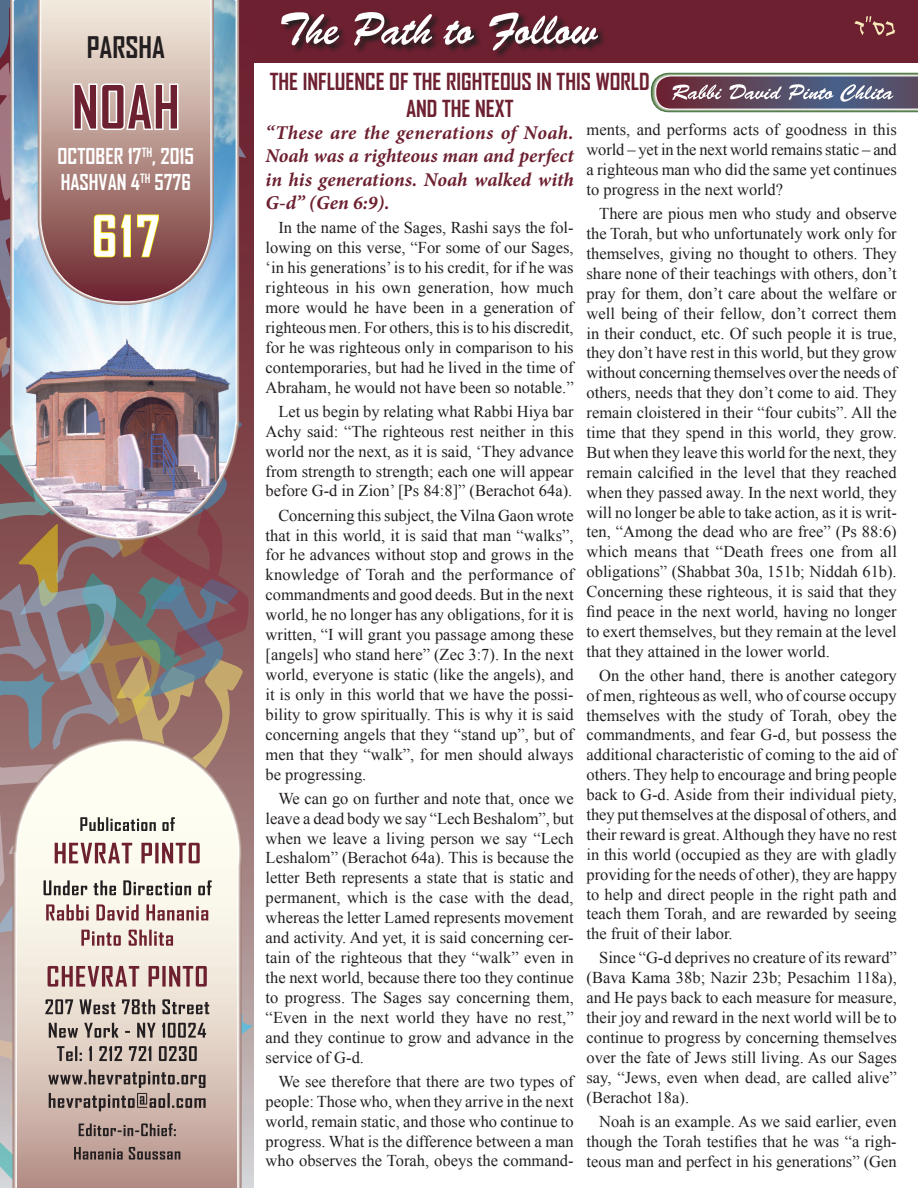
<style>
.page{position:relative;width:918px;height:1188px;background:#fff}
.page>*{position:absolute;margin:0;border:0;box-sizing:border-box;transform-origin:0 0}
.t1{font:700 57px "Agency FB";color:#6d2030}
.t2{font:700 54px "Agency FB";color:#fff}
.t3{font:700 28.5px "Agency FB";color:#231f20}
.t4{font:700 22.5px/27px "Agency FB";color:#6d2030;text-align:center}
.t5{font:700 21px/25.2px "Agency FB";color:#fff}
.t6{font:italic 700 19.5px/23.5px "Minion Pro";color:#6d2030;text-align:justify}
.t7{font:16.5px/20px "Times New Roman";color:#231f20;text-align:justify}
</style>
<div class="page">
<div style="left:217px;top:0;width:701px;height:63px;background:#6d2030"></div>
<svg style="left:854px;top:16px;width:41px;height:20px"></svg>
<svg style="left:651px;top:73px;width:267px;height:39px"></svg>
<svg style="left:281px;top:12px;width:317px;height:38px"></svg>
<img style="left:0;top:0;width:254px;height:1188px">
<h3 class="t3" style="left:87px;top:30px;width:80px">PARSHA</h3>
<h1 class="t1" style="left:72px;top:72px;width:109px">NOAH</h1>
<p class="t5" style="left:58px;top:143px;width:138px">OCTOBER 17<sup>TH</sup>, 2015<br>HASHVAN 4<sup>TH</sup> 5776</p>
<h2 class="t2" style="left:92px;top:203px;width:69px">617</h2>
<h3 class="t4" style="left:270px;top:67px;width:382px">THE INFLUENCE OF THE RIGHTEOUS IN THIS WORLD<br>AND THE NEXT</h3>
<p class="t6" style="left:266px;top:120px;width:310px">“These are the generations of Noah.<br>Noah was a righteous man and perfect in his generations. Noah walked with G-d” (Gen 6:9).</p>
<p class="t7" style="left:266px;top:218px;width:310px;text-indent:13px">In the name of the Sages, Rashi says the fol&shy;lowing on this verse, “For some of our Sages, ‘in his generations’ is to his credit, for if he was righteous in his own generation, how much more would he have been in a generation of righteous men. For others, this is to his discredit, for he was righteous only in comparison to his contemporaries, but had he lived in the time of Abraham, he would not have been so notable.”</p>
<p class="t7" style="left:266px;top:401px;width:310px;text-indent:13px">Let us begin by relating what Rabbi Hiya bar Achy said: “The righteous rest neither in this world nor the next, as it is said, ‘They advance from strength to strength; each one will appear before G-d in Zion’ [Ps 84:8]” (Berachot 64a).</p>
<p class="t7" style="left:266px;top:505px;width:310px;text-indent:13px">Concerning this subject, the Vilna Gaon wrote that in this world, it is said that man “walks”, for he advances without stop and grows in the knowledge of Torah and the performance of commandments and good deeds. But in the next world, he no longer has any obligations, for it is written, “I will grant you passage among these [angels] who stand here” (Zec 3:7). In the next world, everyone is static (like the angels), and it is only in this world that we have the possi&shy;bility to grow spiritually. This is why it is said concerning angels that they “stand up”, but of men that they “walk”, for men should always be progressing.</p>
<p class="t7" style="left:266px;top:788px;width:310px;text-indent:13px">We can go on further and note that, once we leave a dead body we say “Lech Beshalom”, but when we leave a living person we say “Lech Leshalom” (Berachot 64a). This is because the letter Beth represents a state that is static and permanent, which is the case with the dead, whereas the letter Lamed represents movement and activity. And yet, it is said concerning cer&shy;tain of the righteous that they “walk” even in the next world, because there too they continue to progress. The Sages say concerning them, “Even in the next world they have no rest,” and they continue to grow and advance in the service of G-d.</p>
<p class="t7" style="left:266px;top:1071px;width:310px;text-indent:13px">We see therefore that there are two types of people: Those who, when they arrive in the next world, remain static, and those who continue to progress. What is the difference between a man who observes the Torah, obeys the command-</p>
<p class="t7" style="left:587px;top:120px;width:312px">ments, and performs acts of goodness in this world – yet in the next world remains static – and a righteous man who did the same yet continues to progress in the next world?</p>
<p class="t7" style="left:587px;top:204px;width:312px;text-indent:13px">There are pious men who study and observe the Torah, but who unfortunately work only for themselves, giving no thought to others. They share none of their teachings with others, don’t pray for them, don’t care about the welfare or well being of their fellow, don’t correct them in their conduct, etc. Of such people it is true, they don’t have rest in this world, but they grow without concerning themselves over the needs of others, needs that they don’t come to aid. They remain cloistered in their “four cubits”. All the time that they spend in this world, they grow.<br>But when they leave this world for the next, they remain calcified in the level that they reached when they passed away. In the next world, they will no longer be able to take action, as it is writ&shy;ten, “Among the dead who are free” (Ps 88:6) which means that “Death frees one from all obligations” (Shabbat 30a, 151b; Niddah 61b).<br>Concerning these righteous, it is said that they find peace in the next world, having no longer to exert themselves, but they remain at the level that they attained in the lower world.</p>
<p class="t7" style="left:587px;top:665px;width:312px;text-indent:13px">On the other hand, there is another category of men, righteous as well, who of course occupy themselves with the study of Torah, obey the commandments, and fear G-d, but possess the additional characteristic of coming to the aid of others. They help to encourage and bring people back to G-d. Aside from their individual piety, they put themselves at the disposal of others, and their reward is great. Although they have no rest in this world (occupied as they are with gladly providing for the needs of other), they are happy to help and direct people in the right path and teach them Torah, and are rewarded by seeing the fruit of their labor.</p>
<p class="t7" style="left:587px;top:948px;width:312px;text-indent:13px">Since “G-d deprives no creature of its reward” (Bava Kama 38b; Nazir 23b; Pesachim 118a), and He pays back to each measure for measure, their joy and reward in the next world will be to continue to progress by concerning themselves over the fate of Jews still living. As our Sages say, “Jews, even when dead, are called alive” (Berachot 18a).</p>
<p class="t7" style="left:587px;top:1111px;width:312px;text-indent:13px">Noah is an example. As we said earlier, even though the Torah testifies that he was “a righ&shy;teous man and perfect in his generations” (Gen</p>
</div>
